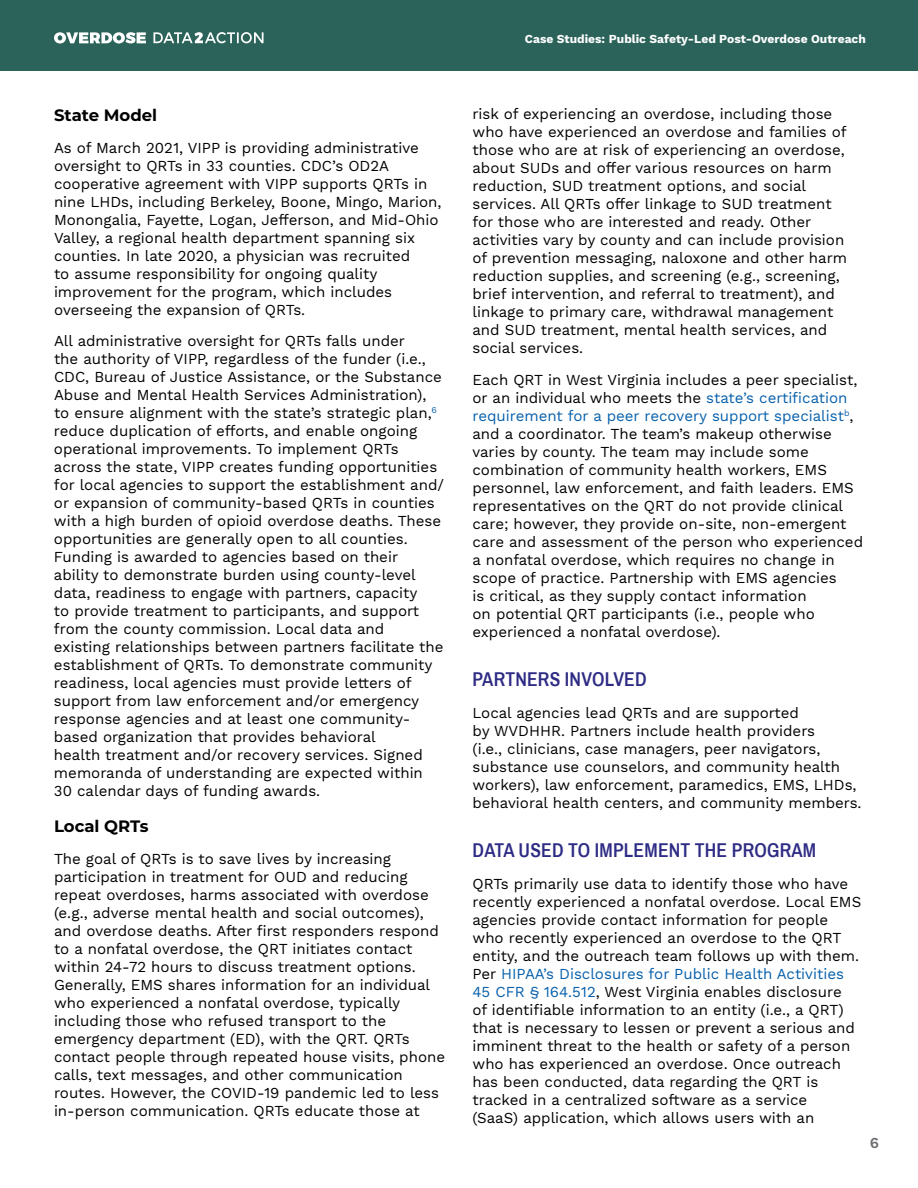
<style>
.page{position:relative;width:918px;height:1188px;background:#fff}
.page>*{position:absolute;margin:0;border:0;box-sizing:border-box;transform-origin:0 0}
.t1{font:600 19.5px "Archivo Narrow";letter-spacing:.01em;color:#2e2b85}
.t2{font:700 16.5px "Montserrat";color:#000}
.t3{font:15px/18px "Work Sans";color:#000}
.t4{font:600 15px "Work Sans";color:#6d6e71}
.t5{font:700 12px "Work Sans";color:#fff}
.s1{color:#065fab}
</style>
<div class="page">
<div style="left:0;top:0;width:918px;height:71px;background:#2b635a"></div>
<svg style="left:153px;top:32px;width:111px;height:11px"></svg>
<svg style="left:54px;top:32px;width:92px;height:12px"></svg>
<h4 class="t2" style="left:54px;top:103px;width:105px">State Model</h4>
<p class="t3" style="left:54px;top:139px;width:389px">As of March 2021, VIPP is providing administrative oversight to QRTs in 33 counties. CDC’s OD2A cooperative agreement with VIPP supports QRTs in nine LHDs, including Berkeley, Boone, Mingo, Marion, Monongalia, Fayette, Logan, Jefferson, and Mid-Ohio Valley, a regional health department spanning six counties. In late 2020, a physician was recruited<br>to assume responsibility for ongoing quality improvement for the program, which includes overseeing the expansion of QRTs.</p>
<p class="t3" style="left:54px;top:333px;width:392px">All administrative oversight for QRTs falls under<br>the authority of VIPP, regardless of the funder (i.e., CDC, Bureau of Justice Assistance, or the Substance Abuse and Mental Health Services Administration), to ensure alignment with the state’s strategic plan,<sup>6 </sup>reduce duplication of efforts, and enable ongoing operational improvements. To implement QRTs across the state, VIPP creates funding opportunities for local agencies to support the establishment and/ or expansion of community-based QRTs in counties with a high burden of opioid overdose deaths. These opportunities are generally open to all counties.<br>Funding is awarded to agencies based on their ability to demonstrate burden using county-level data, readiness to engage with partners, capacity<br>to provide treatment to participants, and support from the county commission. Local data and existing relationships between partners facilitate the establishment of QRTs. To demonstrate community readiness, local agencies must provide letters of support from law enforcement and/or emergency response agencies and at least one community&shy;based organization that provides behavioral<br>health treatment and/or recovery services. Signed memoranda of understanding are expected within 30 calendar days of funding awards.</p>
<h4 class="t2" style="left:54px;top:814px;width:96px">Local QRTs</h4>
<p class="t3" style="left:54px;top:850px;width:393px">The goal of QRTs is to save lives by increasing participation in treatment for OUD and reducing repeat overdoses, harms associated with overdose (e.g., adverse mental health and social outcomes), and overdose deaths. After first responders respond to a nonfatal overdose, the QRT initiates contact within 24-72 hours to discuss treatment options.<br>Generally, EMS shares information for an individual who experienced a nonfatal overdose, typically including those who refused transport to the emergency department (ED), with the QRT. QRTs contact people through repeated house visits, phone calls, text messages, and other communication routes. However, the COVID-19 pandemic led to less in-person communication. QRTs educate those at</p>
<p class="t5" style="left:525px;top:32px;width:343px">Case Studies: Public Safety-Led Post-Overdose Outreach</p>
<p class="t3" style="left:472px;top:106px;width:376px">risk of experiencing an overdose, including those who have experienced an overdose and families of those who are at risk of experiencing an overdose, about SUDs and offer various resources on harm reduction, SUD treatment options, and social services. All QRTs offer linkage to SUD treatment for those who are interested and ready. Other activities vary by county and can include provision of prevention messaging, naloxone and other harm reduction supplies, and screening (e.g., screening, brief intervention, and referral to treatment), and linkage to primary care, withdrawal management and SUD treatment, mental health services, and social services.</p>
<p class="t3" style="left:472px;top:371px;width:392px">Each QRT in West Virginia includes a peer specialist, or an individual who meets the <span class="s1">state’s certification requirement for a peer recovery support specialist</span><sup>b</sup>, and a coordinator. The team’s makeup otherwise varies by county. The team may include some combination of community health workers, EMS personnel, law enforcement, and faith leaders. EMS representatives on the QRT do not provide clinical care; however, they provide on-site, non-emergent care and assessment of the person who experienced a nonfatal overdose, which requires no change in scope of practice. Partnership with EMS agencies<br>is critical, as they supply contact information<br>on potential QRT participants (i.e., people who experienced a nonfatal overdose).</p>
<h3 class="t1" style="left:473px;top:666px;width:176px">PARTNERS INVOLVED</h3>
<p class="t3" style="left:472px;top:704px;width:391px">Local agencies lead QRTs and are supported<br>by WVDHHR. Partners include health providers<br>(i.e., clinicians, case managers, peer navigators, substance use counselors, and community health workers), law enforcement, paramedics, EMS, LHDs, behavioral health centers, and community members.</p>
<h3 class="t1" style="left:473px;top:837px;width:345px">DATA USED TO IMPLEMENT THE PROGRAM</h3>
<p class="t3" style="left:472px;top:875px;width:390px">QRTs primarily use data to identify those who have recently experienced a nonfatal overdose. Local EMS agencies provide contact information for people who recently experienced an overdose to the QRT entity, and the outreach team follows up with them.<br>Per <span class="s1">HIPAA’s Disclosures for Public Health Activities 45 CFR § 164.512</span>, West Virginia enables disclosure<br>of identifiable information to an entity (i.e., a QRT) that is necessary to lessen or prevent a serious and imminent threat to the health or safety of a person who has experienced an overdose. Once outreach has been conducted, data regarding the QRT is tracked in a centralized software as a service<br>(SaaS) application, which allows users with an</p>
<p class="t4" style="left:870px;top:1134px;width:11px">6</p>
</div>
